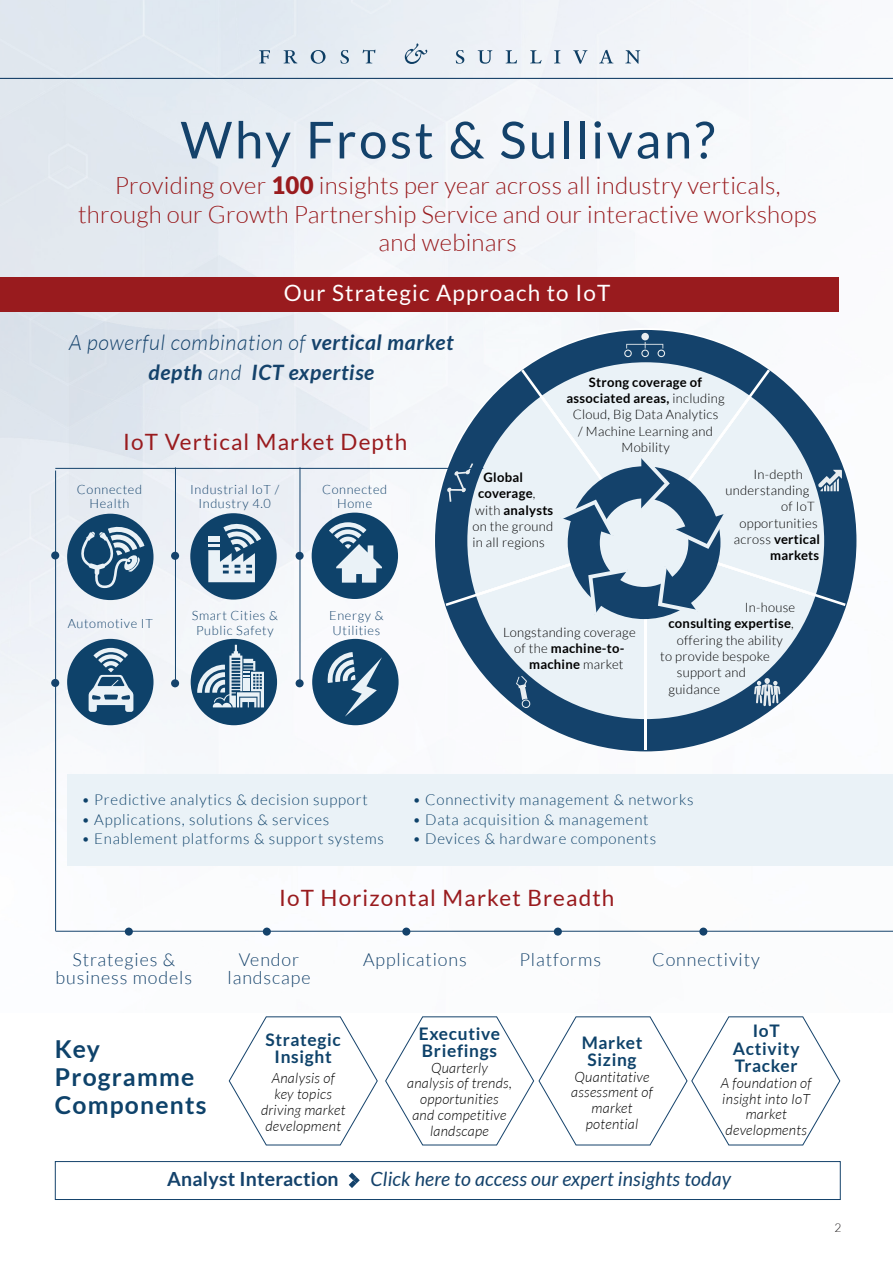
<style>
.page{position:relative;width:893px;height:1263px;background:#fff}
.page>*{position:absolute;margin:0;border:0;box-sizing:border-box;transform-origin:0 0}
.t1{font:51px "Lato";letter-spacing:.05em;color:#14426b}
.t2{font:700 24.75px "Lato";letter-spacing:.05em;color:#0e426a}
.t3{font:300 24px/28.5px "Lato";letter-spacing:.01em;color:#991b1e;text-align:center}
.t4{font:22.5px "Lato";letter-spacing:.05em;color:#991b1e}
.t5{font:22.5px "Lato";letter-spacing:.05em;color:#fff}
.t6{font:italic 700 21.15px/30.3px "Lato";letter-spacing:.03em;color:#14426b;text-align:center}
.t7{font:italic 19.5px "Lato";letter-spacing:.01em;color:#14426b}
.t8{font:700 19.5px "Lato";letter-spacing:.01em;color:#14426b}
.t9{font:300 17.85px/17.9px "Lato";letter-spacing:.05em;color:#14426b;text-align:center}
.t10{font:700 17.4px/17.4px "Lato";letter-spacing:.04em;color:#0e426a;text-align:center}
.t11{font:300 15px "Lato";letter-spacing:.05em;color:#0e426a}
.t12{font:italic 300 14.25px/15.8px "Lato";letter-spacing:.02em;color:#000;text-align:center}
.t13{font:300 13.05px/16.4px "Lato";letter-spacing:.02em;color:#000;text-align:center}
.t14{font:700 13.05px "Lato";letter-spacing:.02em;color:#000}
.t15{font:300 12.75px/14.2px "Lato";letter-spacing:.05em;color:#14426b;text-align:center}
.t16{font:300 12px "Lato";color:#231f20}
.s1{font-weight:900}
.s2{font-weight:300}
.s3{font-weight:700}
</style>
<div class="page">
<img style="left:0;top:0;width:893px;height:936px">
<svg style="left:259px;top:50px;width:11px;height:13px"></svg>
<svg style="left:284px;top:50px;width:13px;height:13px"></svg>
<svg style="left:311px;top:50px;width:15px;height:14px"></svg>
<svg style="left:340px;top:50px;width:9px;height:14px"></svg>
<svg style="left:363px;top:50px;width:12px;height:13px"></svg>
<svg style="left:405px;top:43px;width:22px;height:21px"></svg>
<svg style="left:456px;top:50px;width:8px;height:14px"></svg>
<svg style="left:478px;top:50px;width:14px;height:14px"></svg>
<svg style="left:506px;top:50px;width:11px;height:13px"></svg>
<svg style="left:530px;top:50px;width:12px;height:13px"></svg>
<svg style="left:554px;top:50px;width:6px;height:13px"></svg>
<svg style="left:573px;top:50px;width:14px;height:14px"></svg>
<svg style="left:599px;top:50px;width:14px;height:13px"></svg>
<svg style="left:625px;top:50px;width:15px;height:14px"></svg>
<hr style="left:0;top:78px;width:893px;height:1px;background:#002e59">
<div style="left:55px;top:1161px;width:785px;height:39px;border:1px solid #14426b"></div>
<svg style="left:349px;top:1172px;width:11px;height:16px"></svg>
<svg style="left:229px;top:1016px;width:149px;height:129px"></svg>
<svg style="left:385px;top:1016px;width:455px;height:129px"></svg>
<div style="left:0;top:277px;width:839px;height:34px;background:#991b1e"></div>
<svg style="left:856px;top:367px;width:18px;height:241px"></svg>
<div style="left:519px;top:316px;width:254px;height:14px;background:#f6f9fb"></div>
<div style="left:417px;top:367px;width:18px;height:241px;background:#f6f9fb"></div>
<svg style="left:435px;top:330px;width:421px;height:421px;fill:#f6f9fb"></svg>
<svg style="left:443px;top:367px;width:405px;height:87px"></svg>
<div style="left:641px;top:333px;width:8px;height:7px;background:#e8edf0;border-radius:50%"></div>
<svg style="left:624px;top:342px;width:41px;height:15px"></svg>
<svg style="left:443px;top:454px;width:405px;height:298px;background:#aec0cf"></svg>
<hr style="left:56px;top:931px;width:837px;height:1px;background:#14426b">
<hr style="left:55px;top:468px;width:428px;height:1px;background:#14426b">
<div style="left:125px;top:927px;width:8px;height:9px;background:#14426b;border-radius:50%"></div>
<hr style="left:55px;top:470px;width:1px;height:461px;background:#14426b">
<hr style="left:175px;top:467px;width:1px;height:216px;background:#14426b">
<hr style="left:300px;top:467px;width:1px;height:216px;background:#14426b">
<div style="left:51px;top:551px;width:8px;height:8px;background:#14426b;border-radius:50%"></div>
<div style="left:51px;top:679px;width:8px;height:8px;background:#14426b;border-radius:50%"></div>
<div style="left:171px;top:552px;width:8px;height:8px;background:#14426b;border-radius:50%"></div>
<div style="left:296px;top:552px;width:8px;height:8px;background:#14426b;border-radius:50%"></div>
<div style="left:171px;top:679px;width:8px;height:8px;background:#14426b;border-radius:50%"></div>
<div style="left:296px;top:679px;width:8px;height:8px;background:#14426b;border-radius:50%"></div>
<div style="left:263px;top:927px;width:8px;height:9px;background:#14426b;border-radius:50%"></div>
<div style="left:402px;top:927px;width:8px;height:9px;background:#14426b;border-radius:50%"></div>
<div style="left:554px;top:927px;width:8px;height:9px;background:#14426b;border-radius:50%"></div>
<div style="left:699px;top:927px;width:8px;height:9px;background:#14426b;border-radius:50%"></div>
<div style="left:67px;top:514px;width:87px;height:86px;background:#0e426a;border-radius:50%"></div>
<div style="left:67px;top:639px;width:87px;height:86px;background:#0e426a;border-radius:50%"></div>
<div style="left:312px;top:513px;width:86px;height:86px;background:#0e426a;border-radius:50%"></div>
<div style="left:190px;top:513px;width:87px;height:87px;background:#0e426a;border-radius:50%"></div>
<div style="left:191px;top:639px;width:86px;height:86px;background:#0e426a;border-radius:50%"></div>
<div style="left:312px;top:639px;width:87px;height:86px;background:#0e426a;border-radius:50%"></div>
<svg style="left:79px;top:526px;width:65px;height:62px"></svg>
<svg style="left:89px;top:648px;width:44px;height:64px"></svg>
<svg style="left:208px;top:523px;width:53px;height:59px"></svg>
<svg style="left:329px;top:522px;width:53px;height:61px"></svg>
<svg style="left:197px;top:645px;width:67px;height:62px"></svg>
<div style="left:67px;top:774px;width:826px;height:92px;background:#eaf2f7"></div>
<svg style="left:327px;top:652px;width:55px;height:65px"></svg>
<p class="t1" style="left:180px;top:112px;width:536px">Why Frost &amp; Sullivan?</p>
<p class="t3" style="left:78px;top:172px;width:740px">Providing over <span class="s1">100</span> insights per year across all industry verticals, through our Growth Partnership Service and our interactive workshops and webinars</p>
<p class="t5" style="left:284px;top:280px;width:328px">Our Strategic Approach to IoT</p>
<p class="t6" style="left:69px;top:328px;width:386px"><span class="s2">A powerful combination of</span> vertical market depth <span class="s2">and</span> ICT expertise</p>
<p class="t4" style="left:123px;top:429px;width:285px">IoT Vertical Market Depth</p>
<p class="t15" style="left:77px;top:482px;width:67px">Connected</p>
<p class="t15" style="left:89px;top:497px;width:41px">Health</p>
<p class="t15" style="left:190px;top:482px;width:91px">Industrial IoT /<br>Industry 4.0</p>
<p class="t15" style="left:322px;top:482px;width:67px">Connected</p>
<p class="t15" style="left:337px;top:497px;width:37px">Home</p>
<p class="t15" style="left:68px;top:616px;width:87px">Automotive IT</p>
<p class="t15" style="left:192px;top:609px;width:88px">Smart Cities &amp;<br>Public Safety</p>
<p class="t15" style="left:329px;top:609px;width:56px">Energy &amp;</p>
<p class="t15" style="left:333px;top:623px;width:49px">Utilities</p>
<p class="t14" style="left:484px;top:470px;width:41px">Global</p>
<p class="t14" style="left:478px;top:486px;width:59px">coverage<span class="s2">,</span></p>
<p class="t13" style="left:472px;top:502px;width:82px;text-align:justify">with <span class="s3">analysts </span>on the ground in all regions</p>
<p class="t13" style="left:566px;top:374px;width:160px"><span class="s3">Strong coverage of associated areas,</span> including<br>Cloud, Big Data Analytics<br>/ Machine Learning and<br>Mobility</p>
<p class="t13" style="left:753px;top:466px;width:51px">In-depth</p>
<p class="t13" style="left:726px;top:482px;width:85px">understanding</p>
<p class="t13" style="left:781px;top:498px;width:35px">of IoT</p>
<p class="t13" style="left:739px;top:515px;width:80px">opportunities</p>
<p class="t14" style="left:734px;top:532px;width:88px"><span class="s2">across</span> vertical</p>
<p class="t14" style="left:770px;top:548px;width:51px">markets</p>
<p class="t13" style="left:503px;top:624px;width:134px">Longstanding coverage</p>
<p class="t14" style="left:514px;top:641px;width:112px"><span class="s2">of the</span> machine-to-</p>
<p class="t14" style="left:529px;top:657px;width:96px">machine <span class="s2">market</span></p>
<p class="t13" style="left:745px;top:599px;width:52px">In-house</p>
<p class="t14" style="left:668px;top:616px;width:127px">consulting expertise<span class="s2">,</span></p>
<p class="t13" style="left:677px;top:632px;width:108px">offering the ability</p>
<p class="t13" style="left:660px;top:648px;width:111px">to provide bespoke</p>
<p class="t13" style="left:677px;top:664px;width:71px">support and</p>
<p class="t13" style="left:668px;top:681px;width:53px">guidance</p>
<p class="t11" style="left:82px;top:792px;width:288px">• Predictive analytics &amp; decision support</p>
<p class="t11" style="left:82px;top:811px;width:249px">• Applications, solutions &amp; services</p>
<p class="t11" style="left:82px;top:831px;width:304px">• Enablement platforms &amp; support systems</p>
<p class="t11" style="left:412px;top:792px;width:283px">• Connectivity management &amp; networks</p>
<p class="t11" style="left:412px;top:811px;width:238px">• Data acquisition &amp; management</p>
<p class="t11" style="left:412px;top:831px;width:245px">• Devices &amp; hardware components</p>
<p class="t4" style="left:279px;top:885px;width:337px">IoT Horizontal Market Breadth</p>
<p class="t9" style="left:56px;top:951px;width:138px">Strategies &amp; business models</p>
<p class="t9" style="left:228px;top:951px;width:84px">Vendor landscape</p>
<p class="t9" style="left:363px;top:951px;width:105px">Applications</p>
<p class="t9" style="left:519px;top:951px;width:83px">Platforms</p>
<p class="t9" style="left:652px;top:951px;width:109px">Connectivity</p>
<p class="t2" style="left:55px;top:1035px;width:47px">Key</p>
<p class="t2" style="left:55px;top:1063px;width:141px">Programme</p>
<p class="t2" style="left:55px;top:1091px;width:153px">Components</p>
<p class="t10" style="left:266px;top:1030px;width:77px">Strategic<br>Insight</p>
<p class="t12" style="left:261px;top:1071px;width:86px">Analysis of key topics driving market development</p>
<p class="t10" style="left:419px;top:1024px;width:83px">Executive</p>
<p class="t10" style="left:422px;top:1041px;width:76px">Briefings</p>
<p class="t12" style="left:407px;top:1060px;width:106px">Quarterly analysis of trends, opportunities<br>and competitive landscape</p>
<p class="t10" style="left:582px;top:1033px;width:62px">Market</p>
<p class="t10" style="left:587px;top:1050px;width:51px">Sizing</p>
<p class="t12" style="left:571px;top:1069px;width:83px">Quantitative assessment of market</p>
<p class="t12" style="left:586px;top:1116px;width:54px">potential</p>
<p class="t10" style="left:753px;top:1022px;width:28px">IoT</p>
<p class="t10" style="left:733px;top:1039px;width:68px">Activity</p>
<p class="t10" style="left:735px;top:1057px;width:64px">Tracker</p>
<p class="t12" style="left:721px;top:1075px;width:92px">A foundation of insight into IoT market</p>
<p class="t12" style="left:725px;top:1123px;width:83px">developments</p>
<p class="t8" style="left:167px;top:1168px;width:173px">Analyst Interaction</p>
<p class="t7" style="left:371px;top:1168px;width:362px">Click here to access our expert insights today</p>
<p class="t16" style="left:834px;top:1221px;width:8px">2</p>
</div>
